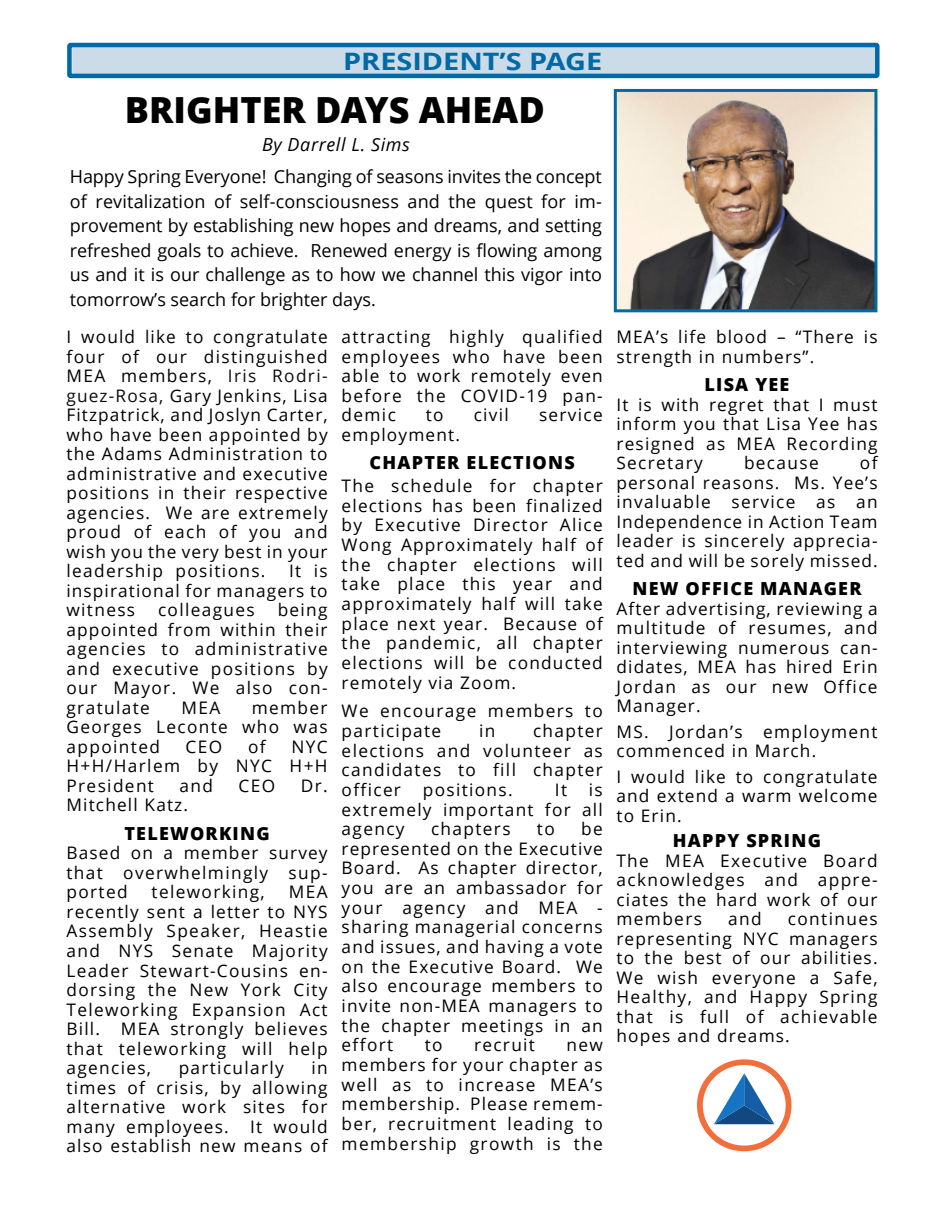
<style>
.page{position:relative;width:944px;height:1214px;background:#fff}
.page>*{position:absolute;margin:0;border:0;box-sizing:border-box;transform-origin:0 0}
.t1{font:800 36px "Open Sans";color:#000}
.t2{font:700 24px "Open Sans";color:#016aa6;scale:1.2 1}
.t3{font:18px/24.6px "Open Sans";color:#000;text-align:justify}
.t4{font:800 18px "Open Sans";letter-spacing:.065em;color:#000}
.t5{font:italic 18px "Open Sans";letter-spacing:.035em;color:#000}
.t6{font:17.25px/19.5px "Open Sans";letter-spacing:.075em;color:#000;text-align:justify}
.s1{color:rgb(0 0 0/.96)}
</style>
<div class="page">
<div style="left:67px;top:43px;width:812px;height:35px;background:#cbdbe8;border:4px solid #016aa6"></div>
<img style="left:617px;top:93px;width:256px;height:215px">
<div style="left:613px;top:89px;width:264px;height:223px;border:3px solid #016aa6"></div>
<svg style="left:697px;top:1059px;width:94px;height:92px"></svg>
<h2 class="t2" style="left:343px;top:51px;width:217px">PRESIDENT’S PAGE</h2>
<h1 class="t1" style="left:125px;top:95px;width:421px">BRIGHTER DAYS AHEAD</h1>
<p class="t5" style="left:262px;top:137px;width:149px">By Darrell L. Sims</p>
<p class="t3" style="left:70px;top:166px;width:533px">Happy Spring Everyone! Changing of seasons invites the concept of revitalization of self-consciousness and the quest for im&shy;provement by establishing new hopes and dreams, and setting refreshed goals to achieve. Renewed energy is flowing among us and it is our challenge as to how we channel this vigor into tomorrow’s search for brighter days.</p>
<p class="t6" style="left:66px;top:329px;width:263px">I would like to congratulate four of our distinguished MEA members, <span class="s1">Iris Rodri&shy;guez-Rosa,</span> Gary Jenkins, Lisa Fitzpatrick, and Joslyn Carter, who have been appointed by the Adams Administration to administrative and executive positions in their respective agencies. We are extremely proud of each of you and wish you the very best in your leadership positions.</p>
<p class="t6" style="left:66px;top:563px;width:263px;text-indent:222px">It is inspirational for managers to witness</p>
<p class="t6" style="left:66px;top:602px;width:263px;text-indent:211px">being appointed from within their agencies to administrative and executive positions by our Mayor. We also con&shy;gratulate</p>
<p class="t6" style="left:158px;top:602px;width:98px">colleagues</p>
<p class="t6" style="left:66px;top:699px;width:263px;text-indent:185px">member Georges Leconte who was appointed</p>
<p class="t6" style="left:181px;top:699px;width:40px">MEA</p>
<p class="t6" style="left:186px;top:738px;width:38px">CEO</p>
<p class="t6" style="left:248px;top:738px;width:19px">of</p>
<p class="t6" style="left:66px;top:738px;width:263px;text-indent:225px">NYC H+H/Harlem by NYC H+H President</p>
<p class="t6" style="left:179px;top:777px;width:35px">and</p>
<p class="t6" style="left:238px;top:777px;width:38px">CEO</p>
<p class="t6" style="left:301px;top:777px;width:28px">Dr.</p>
<p class="t6" style="left:66px;top:797px;width:123px">Mitchell Katz.</p>
<p class="t4" style="left:124px;top:826px;width:147px">TELEWORKING</p>
<p class="t6" style="left:66px;top:845px;width:263px">Based on a member survey that overwhelmingly sup&shy;ported</p>
<p class="t6" style="left:152px;top:884px;width:115px">teleworking,</p>
<p class="t6" style="left:66px;top:884px;width:263px;text-indent:222px">MEA recently sent a letter to NYS Assembly Speaker, Heastie and NYS Senate Majority Leader Stewart-Cousins en&shy;dorsing the New York City Teleworking Expansion Act Bill. MEA strongly believes that teleworking will help agencies,</p>
<p class="t6" style="left:179px;top:1059px;width:107px">particularly</p>
<p class="t6" style="left:66px;top:1059px;width:263px;text-indent:245px">in times of crisis, by allowing alternative work sites for many employees. It would also establish new means of</p>
<p class="t6" style="left:341px;top:329px;width:263px">attracting highly qualified employees who have been able to work remotely even before the COVID-19 pan&shy;demic</p>
<p class="t6" style="left:426px;top:407px;width:19px">to</p>
<p class="t6" style="left:473px;top:407px;width:37px">civil</p>
<p class="t6" style="left:539px;top:407px;width:65px">service</p>
<p class="t6" style="left:341px;top:426px;width:120px">employment.</p>
<p class="t4" style="left:369px;top:455px;width:207px">CHAPTER ELECTIONS</p>
<p class="t6" style="left:341px;top:477px;width:263px">The schedule for chapter elections has been finalized by Executive Director Alice Wong Approximately half of the chapter elections will take place this year and approximately half will take place next year. Because of the pandemic, all chapter elections will be conducted remotely via Zoom.</p>
<p class="t6" style="left:341px;top:703px;width:263px">We encourage members to participate</p>
<p class="t6" style="left:341px;top:722px;width:263px;text-indent:191px">chapter elections and volunteer as candidates to fill chapter officer</p>
<p class="t6" style="left:479px;top:722px;width:18px">in</p>
<p class="t6" style="left:341px;top:781px;width:263px;text-indent:247px">is extremely important for all agency</p>
<p class="t6" style="left:423px;top:781px;width:91px">positions.</p>
<p class="t6" style="left:555px;top:781px;width:14px">It</p>
<p class="t6" style="left:341px;top:820px;width:263px;text-indent:239px">be represented on the Executive Board. As chapter director, you are an ambassador for your agency and MEA - sharing managerial concerns and issues, and having a vote on the Executive Board. We also encourage members to invite non-MEA managers to the chapter meetings in an effort</p>
<p class="t6" style="left:431px;top:821px;width:81px">chapters</p>
<p class="t6" style="left:537px;top:821px;width:19px">to</p>
<p class="t6" style="left:424px;top:1037px;width:19px">to</p>
<p class="t6" style="left:474px;top:1037px;width:62px">recruit</p>
<p class="t6" style="left:341px;top:1037px;width:263px;text-indent:225px">new members for your chapter as well as to increase MEA’s membership. Please remem&shy;ber, recruitment leading to membership growth is the</p>
<p class="t6" style="left:616px;top:328px;width:263px">MEA’s life blood – “There is strength in numbers”.</p>
<p class="t4" style="left:704px;top:377px;width:86px">LISA YEE</p>
<p class="t6" style="left:616px;top:396px;width:263px">It is with regret that I must inform you that Lisa Yee has resigned as MEA Recording Secretary</p>
<p class="t6" style="left:616px;top:455px;width:263px;text-indent:243px">of personal reasons. Ms. Yee’s invaluable service as an Independence in Action Team leader is sincerely apprecia&shy;ted and will be sorely missed.</p>
<p class="t4" style="left:632px;top:581px;width:230px">NEW OFFICE MANAGER</p>
<p class="t6" style="left:616px;top:600px;width:263px">After advertising, reviewing a multitude of resumes, and interviewing numerous can&shy;didates, MEA has hired Erin Jordan as our new Office Manager.</p>
<p class="t6" style="left:616px;top:723px;width:263px">MS. Jordan’s employment commenced in March.</p>
<p class="t6" style="left:616px;top:768px;width:263px">I would like to congratulate and extend a warm welcome to Erin.</p>
<p class="t4" style="left:673px;top:833px;width:149px">HAPPY SPRING</p>
<p class="t6" style="left:616px;top:852px;width:263px">The MEA Executive Board acknowledges and appre&shy;ciates the hard work of our members</p>
<p class="t6" style="left:744px;top:455px;width:76px">because</p>
<p class="t6" style="left:728px;top:911px;width:35px">and</p>
<p class="t6" style="left:616px;top:911px;width:263px;text-indent:171px">continues representing NYC managers to the best of our abilities.<br>We wish everyone a Safe, Healthy, and Happy Spring that is full of achievable hopes and dreams.</p>
</div>
